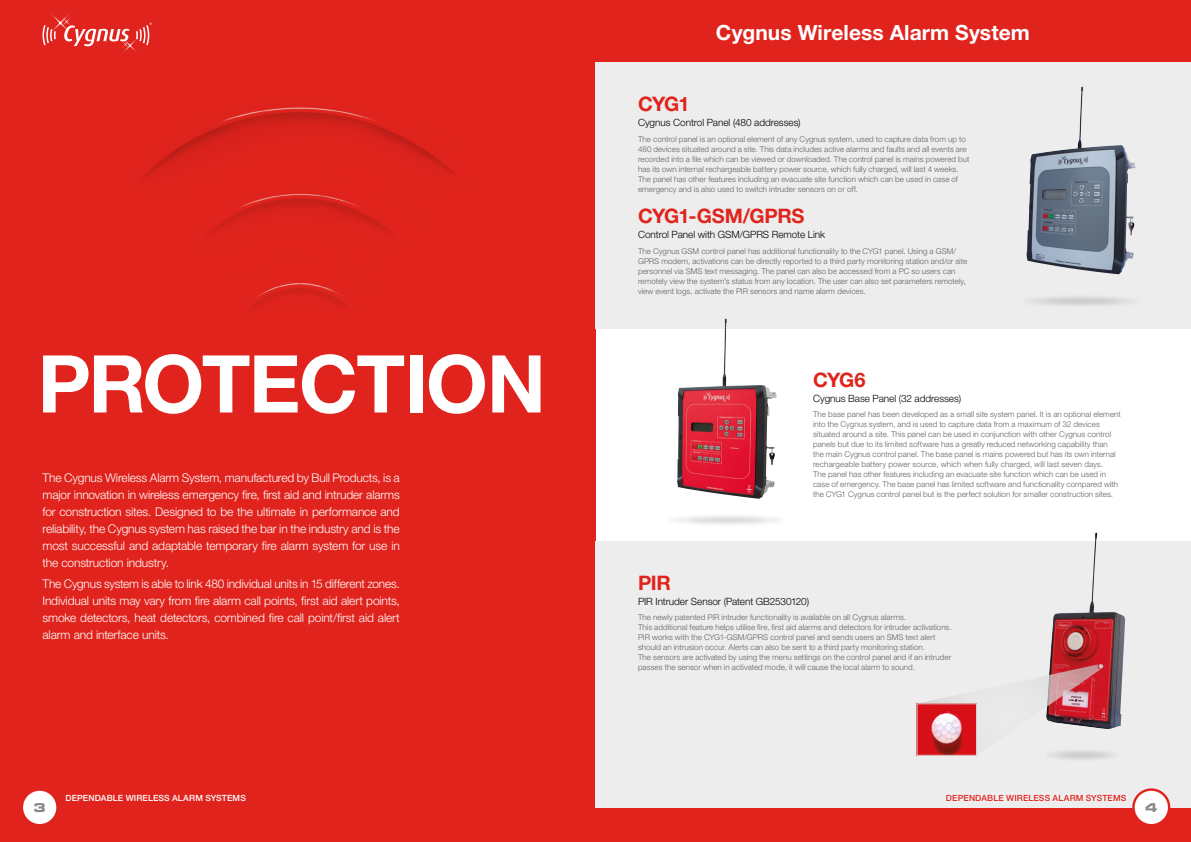
<style>
.page{position:relative;width:1191px;height:842px;background:#fff}
.page>*{position:absolute;margin:0;border:0;box-sizing:border-box;transform-origin:0 0}
.t1{font:700 79.8px "Helvetica Neue LT Pro";letter-spacing:-.02em;color:#fff}
.t2{font:700 21px "Helvetica Neue LT Pro";letter-spacing:.005em;color:#fff}
.t3{font:700 20px "Helvetica Neue LT Pro";letter-spacing:-.015em;color:#e0241d}
.t4{font:700 20px "Helvetica Neue LT Pro";letter-spacing:-.035em;color:#e0241d}
.t5{font:700 expanded 13.1px "Microgramma DOT";color:#878787}
.t6{font:300 12px/17px "Helvetica Neue LT Pro";letter-spacing:-.01em;color:#fff;text-align:justify}
.t7{font:300 10px "Helvetica Neue LT Pro";letter-spacing:-.005em;color:#000}
.t8{font:500 8.6px "Helvetica Neue LT Pro";letter-spacing:.015em;color:#e0241d}
.t9{font:500 8.6px "Helvetica Neue LT Pro";letter-spacing:.015em;color:#fff}
.t10{font:300 8px/10px "Helvetica Neue LT Pro";letter-spacing:.005em;color:#646363}
</style>
<div class="page">
<div style="left:595px;top:0;width:596px;height:62px;background:#e0241d"></div>
<div style="left:0;top:0;width:595px;height:842px;background:#e0241d"></div>
<img style="left:42px;top:30px;width:413px;height:277px">
<svg style="left:43px;top:13px;width:109px;height:42px"></svg>
<div style="left:595px;top:541px;width:596px;height:267px;background:#ededed"></div>
<div style="left:595px;top:62px;width:596px;height:267px;background:#ededed"></div>
<img style="left:1050px;top:532px;width:75px;height:197px">
<svg style="left:917px;top:664px;width:184px;height:91px"></svg>
<img style="left:919px;top:706px;width:55px;height:47px">
<img style="left:677px;top:319px;width:99px;height:180px">
<img style="left:1026px;top:87px;width:108px;height:187px">
<img style="left:1043px;top:749px;width:71px;height:10px">
<div style="left:595px;top:808px;width:596px;height:34px;background:#e0241d"></div>
<div style="left:1133px;top:789px;width:36px;height:36px;background:#fff;border-radius:50%"></div>
<div style="left:1132px;top:788px;width:38px;height:38px;border:2px solid #e0241d;border-radius:50%"></div>
<div style="left:22px;top:789px;width:36px;height:36px;background:#fff;border-radius:50%"></div>
<div style="left:21px;top:788px;width:38px;height:38px;border:2px solid #e0241d;border-radius:50%"></div>
<h2 class="t2" style="left:716px;top:19px;width:315px">Cygnus Wireless Alarm System</h2>
<h1 class="t1" style="left:38px;top:335px;width:510px">PROTECTION</h1>
<p class="t6" style="left:43px;top:469px;width:359px">The Cygnus Wireless Alarm System, manufactured by Bull Products, is a major innovation in wireless emergency fire, first aid and intruder alarms for construction sites. Designed to be the ultimate in performance and reliability, the Cygnus system has raised the bar in the industry and is the most successful and adaptable temporary fire alarm system for use in the construction industry.</p>
<p class="t6" style="left:43px;top:575px;width:359px">The Cygnus system is able to link 480 individual units in 15 different zones.<br>Individual units may vary from fire alarm call points, first aid alert points, smoke detectors, heat detectors, combined fire call point/first aid alert alarm and interface units.</p>
<p class="t9" style="left:65px;top:792px;width:182px">DEPENDABLE WIRELESS ALARM SYSTEMS</p>
<h3 class="t4" style="left:638px;top:92px;width:53px">CYG1</h3>
<p class="t7" style="left:638px;top:117px;width:164px">Cygnus Control Panel (480 addresses)</p>
<p class="t10" style="left:638px;top:134px;width:333px">The control panel is an optional element of any Cygnus system, used to capture data from up to 480 devices situated around a site. This data includes active alarms and faults and all events are recorded into a file which can be viewed or downloaded. The control panel is mains powered but has its own internal rechargeable battery power source, which fully charged, will last 4 weeks.<br>The panel has other features including an evacuate site function which can be used in case of emergency and is also used to switch intruder sensors on or off.</p>
<h3 class="t3" style="left:638px;top:204px;width:168px">CYG1-GSM/GPRS</h3>
<p class="t7" style="left:638px;top:228px;width:189px">Control Panel with GSM/GPRS Remote Link</p>
<p class="t10" style="left:638px;top:246px;width:331px">The Cygnus GSM control panel has additional functionality to the CYG1 panel. Using a GSM/ GPRS modem, activations can be directly reported to a third party monitoring station and/or site personnel via SMS text messaging. The panel can also be accessed from a PC so users can remotely view the system’s status from any location. The user can also set parameters remotely, view event logs, activate the PIR sensors and name alarm devices.</p>
<h3 class="t4" style="left:813px;top:367px;width:54px">CYG6</h3>
<p class="t7" style="left:813px;top:392px;width:149px">Cygnus Base Panel (32 addresses)</p>
<p class="t10" style="left:813px;top:409px;width:309px">The base panel has been developed as a small site system panel. It is an optional element into the Cygnus system, and is used to capture data from a maximum of 32 devices situated around a site. This panel can be used in conjunction with other Cygnus control panels but due to its limited software has a greatly reduced networking capability than<br>the main Cygnus control panel. The base panel is mains powered but has its own internal rechargeable battery power source, which when fully charged, will last seven days.<br>The panel has other features including an evacuate site function which can be used in case of emergency. The base panel has limited software and functionality compared with the CYG1 Cygnus control panel but is the perfect solution for smaller construction sites.</p>
<h3 class="t4" style="left:638px;top:570px;width:35px">PIR</h3>
<p class="t7" style="left:638px;top:595px;width:173px">PIR Intruder Sensor (Patent GB2530120)</p>
<p class="t10" style="left:638px;top:612px;width:315px">The newly patented PIR intruder functionality is available on all Cygnus alarms.<br>This additional feature helps utilise fire, first aid alarms and detectors for intruder activations.<br>PIR works with the CYG1-GSM/GPRS control panel and sends users an SMS text alert should an intrusion occur. Alerts can also be sent to a third party monitoring station.<br>The sensors are activated by using the menu settings on the control panel and if an intruder passes the sensor when in activated mode, it will cause the local alarm to sound.</p>
<p class="t8" style="left:946px;top:792px;width:182px">DEPENDABLE WIRELESS ALARM SYSTEMS</p>
<h3 class="t5" style="left:34px;top:799px;width:13px">3</h3>
<h3 class="t5" style="left:1145px;top:799px;width:13px">4</h3>
</div>
